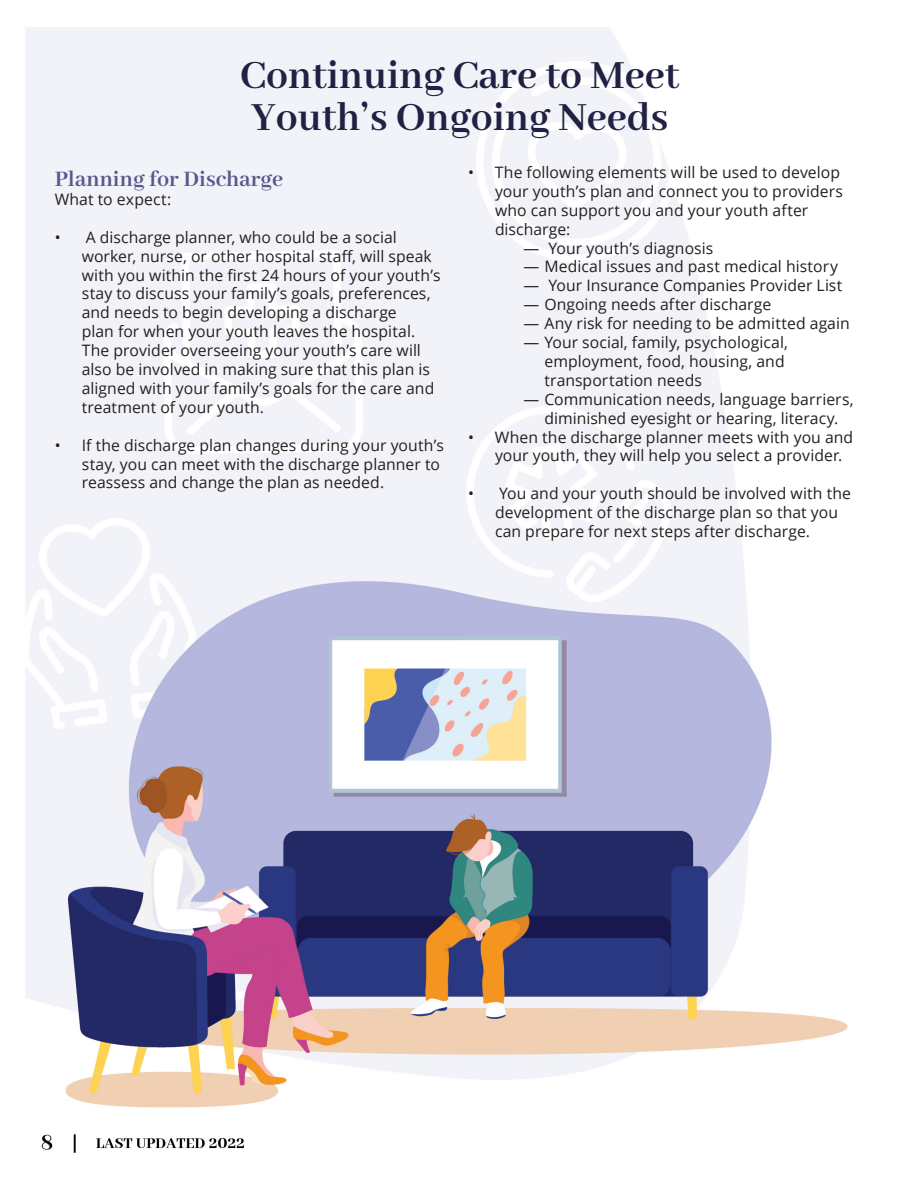
<style>
.page{position:relative;width:918px;height:1188px;background:#fff}
.page>*{position:absolute;margin:0;border:0;box-sizing:border-box;transform-origin:0 0}
.t1{font:700 43.5px "Abhaya Libre";color:#212143}
.t2{font:700 24px "Abhaya Libre";color:#58588e}
.t3{font:15.75px/18.9px "Open Sans";letter-spacing:.005em;color:#231f20}
</style>
<div class="page">
<img style="left:26px;top:27px;width:822px;height:1126px">
<p class="t1" style="left:240px;top:52px;width:441px">Continuing Care to Meet</p>
<p class="t1" style="left:251px;top:94px;width:419px">Youth’s Ongoing Needs</p>
<p class="t2" style="left:55px;top:166px;width:230px">Planning for Discharge</p>
<p class="t3" style="left:55px;top:189px;width:118px">What to expect:</p>
<p class="t3" style="left:82px;top:227px;width:360px;text-indent:-27px">• A discharge planner, who could be a social worker, nurse, or other hospital staff, will speak with you within the first 24 hours of your youth’s stay to discuss your family’s goals, preferences, and needs to begin developing a discharge<br>plan for when your youth leaves the hospital.<br>The provider overseeing your youth’s care will also be involved in making sure that this plan is aligned with your family’s goals for the care and treatment of your youth.</p>
<p class="t3" style="left:82px;top:435px;width:364px;text-indent:-27px">• If the discharge plan changes during your youth’s stay, you can meet with the discharge planner to reassess and change the plan as needed.</p>
<p class="t3" style="left:495px;top:162px;width:350px;text-indent:-27px">• The following elements will be used to develop your youth’s plan and connect you to providers who can support you and your youth after discharge:</p>
<p class="t3" style="left:524px;top:238px;width:191px">— Your youth’s diagnosis</p>
<p class="t3" style="left:524px;top:257px;width:316px">— Medical issues and past medical history</p>
<p class="t3" style="left:524px;top:276px;width:320px">— Your Insurance Companies Provider List</p>
<p class="t3" style="left:524px;top:295px;width:249px">— Ongoing needs after discharge</p>
<p class="t3" style="left:524px;top:314px;width:328px">— Any risk for needing to be admitted again</p>
<p class="t3" style="left:544px;top:332px;width:245px;text-indent:-21px">— Your social, family, psychological, employment, food, housing, and transportation needs</p>
<p class="t3" style="left:524px;top:389px;width:332px;text-align:center">— Communication needs, language barriers, diminished eyesight or hearing, literacy.</p>
<p class="t3" style="left:495px;top:427px;width:360px;text-indent:-27px">• When the discharge planner meets with you and your youth, they will help you select a provider.</p>
<p class="t3" style="left:495px;top:484px;width:358px;text-indent:-27px">• You and your youth should be involved with the development of the discharge plan so that you can prepare for next steps after discharge.</p>
</div>
